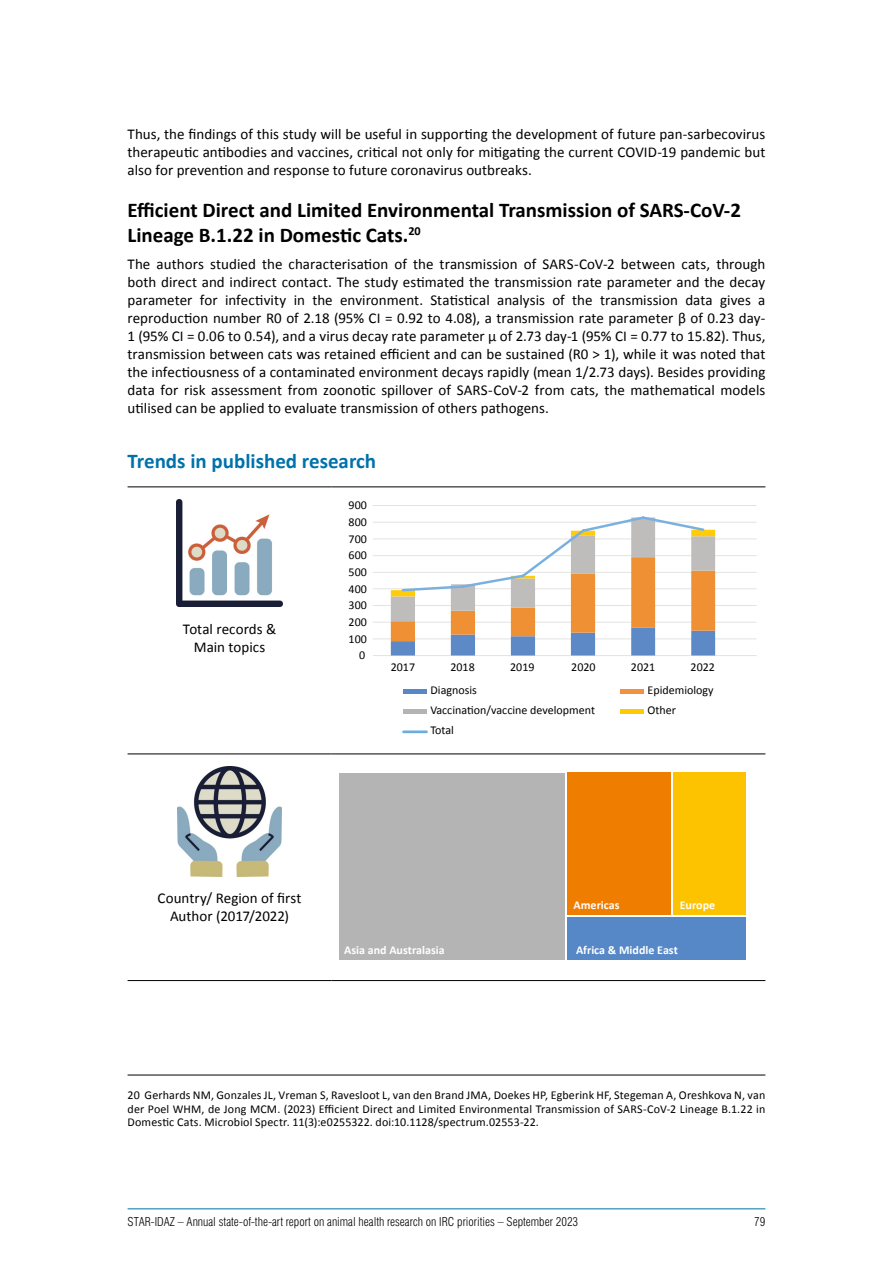
<style>
.page{position:relative;width:893px;height:1263px;background:#fff}
.page>*{position:absolute;margin:0;border:0;box-sizing:border-box;transform-origin:0 0}
.t1{font:700 21px/25.2px "Calibri";color:#000}
.t2{font:700 21px "Calibri";color:#0071ac}
.t3{font:15px/18px "Calibri";color:#000;text-align:justify}
.t4{font:12px/13.5px "Calibri";color:#000;text-align:justify}
.t5{font:300 condensed 12px "Swiss 721 BT";color:#000}
.t6{font:700 12px "Calibri";color:#fff}
</style>
<div class="page">
<hr style="left:128px;top:1208px;width:637px;height:1px;background:#0071ac">
<hr style="left:332px;top:486px;width:433px;height:1px;background:#000">
<hr style="left:332px;top:753px;width:433px;height:1px;background:#000">
<hr style="left:332px;top:980px;width:433px;height:1px;background:#000">
<hr style="left:128px;top:486px;width:204px;height:1px;background:#000">
<hr style="left:128px;top:753px;width:204px;height:1px;background:#000">
<hr style="left:128px;top:980px;width:204px;height:1px;background:#000">
<img style="left:177px;top:500px;width:106px;height:106px">
<hr style="left:373px;top:638px;width:384px;height:1px;background:#e3e3e3">
<hr style="left:373px;top:622px;width:384px;height:1px;background:#e3e3e3">
<hr style="left:373px;top:605px;width:384px;height:1px;background:#e3e3e3">
<hr style="left:373px;top:588px;width:384px;height:1px;background:#e3e3e3">
<hr style="left:373px;top:572px;width:384px;height:1px;background:#e3e3e3">
<hr style="left:373px;top:555px;width:384px;height:1px;background:#e3e3e3">
<hr style="left:373px;top:538px;width:384px;height:1px;background:#e3e3e3">
<hr style="left:373px;top:522px;width:384px;height:1px;background:#e3e3e3">
<hr style="left:373px;top:505px;width:384px;height:1px;background:#e3e3e3">
<hr style="left:373px;top:655px;width:384px;height:1px;background:#e3e3e3">
<div style="left:403px;top:689px;width:24px;height:5px;background:#5687c6"></div>
<div style="left:621px;top:689px;width:23px;height:5px;background:#f2923f"></div>
<div style="left:403px;top:709px;width:24px;height:5px;background:#b5b4b4"></div>
<div style="left:621px;top:709px;width:23px;height:5px;background:#fec905"></div>
<hr style="left:403px;top:730px;width:24px;height:3px;background:#6dacde">
<svg style="left:391px;top:516px;width:324px;height:139px"></svg>
<img style="left:177px;top:767px;width:105px;height:109px">
<div style="left:339px;top:773px;width:226px;height:187px;background:#b5b4b4"></div>
<div style="left:567px;top:773px;width:104px;height:142px;background:#ef7d00"></div>
<div style="left:567px;top:917px;width:179px;height:43px;background:#5687c6"></div>
<div style="left:673px;top:773px;width:73px;height:142px;background:#fdc300"></div>
<hr style="left:128px;top:1075px;width:637px;height:1px;background:#000">
<p class="t3" style="left:128px;top:125px;width:639px">Thus, the findings of this study will be useful in supporting the development of future pan-sarbecovirus therapeutic antibodies and vaccines, critical not only for mitigating the current COVID-19 pandemic but also for prevention and response to future coronavirus outbreaks.</p>
<h1 class="t1" style="left:128px;top:197px;width:615px">Efficient Direct and Limited Environmental Transmission of SARS-CoV-2<br>Lineage B.1.22 in Domestic Cats.<sup>20</sup></h1>
<p class="t3" style="left:128px;top:255px;width:639px">The authors studied the characterisation of the transmission of SARS-CoV-2 between cats, through both direct and indirect contact. The study estimated the transmission rate parameter and the decay parameter for infectivity in the environment. Statistical analysis of the transmission data gives a reproduction number R0 of 2.18 (95% CI = 0.92 to 4.08), a transmission rate parameter β of 0.23 day-1 (95% CI = 0.06 to 0.54), and a virus decay rate parameter μ of 2.73 day-1 (95% CI = 0.77 to 15.82). Thus, transmission between cats was retained efficient and can be sustained (R0 &gt; 1), while it was noted that the infectiousness of a contaminated environment decays rapidly (mean 1/2.73 days). Besides providing data for risk assessment from zoonotic spillover of SARS-CoV-2 from cats, the mathematical models utilised can be applied to evaluate transmission of others pathogens.</p>
<h1 class="t2" style="left:128px;top:447px;width:250px">Trends in published research</h1>
<p class="t4" style="left:349px;top:499px;width:20px">900</p>
<p class="t4" style="left:349px;top:515px;width:20px">800</p>
<p class="t4" style="left:349px;top:532px;width:20px">700</p>
<p class="t4" style="left:349px;top:549px;width:20px">600</p>
<p class="t4" style="left:349px;top:565px;width:20px">500</p>
<p class="t4" style="left:349px;top:582px;width:20px">400</p>
<p class="t3" style="left:183px;top:620px;width:95px;text-align:center">Total records &amp;<br>Main topics</p>
<p class="t4" style="left:349px;top:599px;width:20px">300</p>
<p class="t4" style="left:349px;top:615px;width:20px">200</p>
<p class="t4" style="left:349px;top:632px;width:20px">100</p>
<p class="t4" style="left:359px;top:649px;width:8px">0</p>
<p class="t4" style="left:391px;top:660px;width:26px">2017</p>
<p class="t4" style="left:450px;top:660px;width:26px">2018</p>
<p class="t4" style="left:510px;top:660px;width:26px">2019</p>
<p class="t4" style="left:571px;top:660px;width:26px">2020</p>
<p class="t4" style="left:631px;top:660px;width:26px">2021</p>
<p class="t4" style="left:691px;top:660px;width:26px">2022</p>
<p class="t4" style="left:431px;top:683px;width:48px">Diagnosis</p>
<p class="t4" style="left:648px;top:683px;width:67px">Epidemiology</p>
<p class="t4" style="left:431px;top:703px;width:166px">Vaccination/vaccine development</p>
<p class="t4" style="left:648px;top:703px;width:30px">Other</p>
<p class="t4" style="left:431px;top:724px;width:25px">Total</p>
<p class="t3" style="left:158px;top:889px;width:145px;text-align:center">Country/ Region of first<br>Author (2017/2022)</p>
<p class="t6" style="left:574px;top:897px;width:48px">Americas</p>
<p class="t6" style="left:680px;top:897px;width:37px">Europe</p>
<p class="t6" style="left:344px;top:943px;width:102px">Asia and Australasia</p>
<p class="t6" style="left:576px;top:943px;width:103px">Africa &amp; Middle East</p>
<p class="t4" style="left:128px;top:1088px;width:639px">20 Gerhards NM, Gonzales JL, Vreman S, Ravesloot L, van den Brand JMA, Doekes HP, Egberink HF, Stegeman A, Oreshkova N, van der Poel WHM, de Jong MCM. (2023) Efficient Direct and Limited Environmental Transmission of SARS-CoV-2 Lineage B.1.22 in Domestic Cats. Microbiol Spectr. 11(3):e0255322. doi:10.1128/spectrum.02553-22.</p>
<p class="t5" style="left:128px;top:1215px;width:452px">STAR-IDAZ – Annual state-of-the-art report on animal health research on IRC priorities – September 2023</p>
<p class="t5" style="left:754px;top:1215px;width:13px">79</p>
</div>
